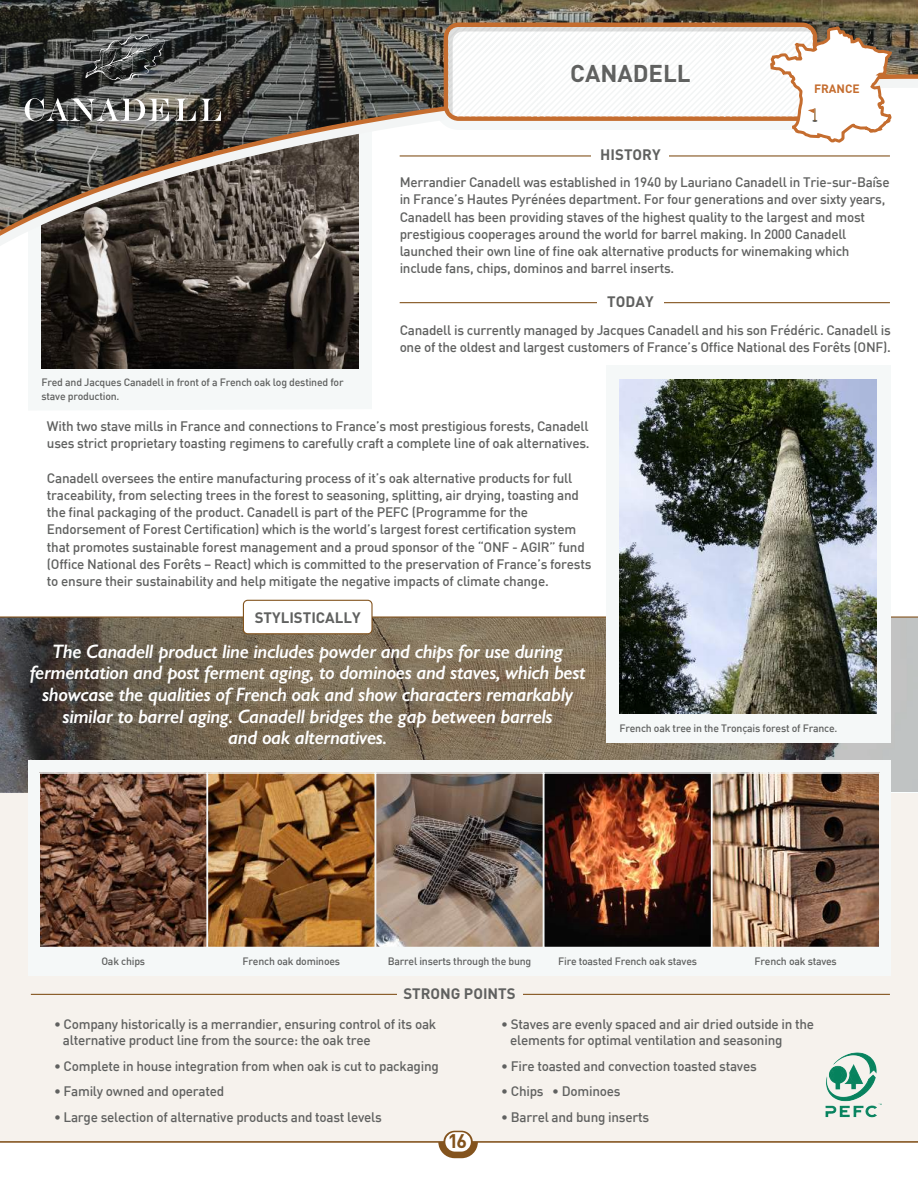
<style>
.page{position:relative;width:918px;height:1188px;background:#fff}
.page>*{position:absolute;margin:0;border:0;box-sizing:border-box;transform-origin:0 0}
.t1{font:700 24px "DIN";color:#606160}
.t2{font:italic 600 19.5px/21.8px "Gill Sans";letter-spacing:-.02em;color:#fff;text-align:center}
.t3{font:700 19.5px "DIN";color:#83531d}
.t4{font:700 15px "DIN";color:#606160}
.t5{font:500 13.5px/17.2px "DIN";letter-spacing:-.02em;color:#606160}
.t6{font:700 12px "DIN";color:#c56d2f}
.t7{font:500 10.5px/13.5px "DIN";letter-spacing:-.02em;color:#606160}
</style>
<div class="page">
<img style="left:42px;top:296px;width:316px;height:73px">
<svg style="left:41px;top:263px;width:318px;height:33px;background:#47413b"></svg>
<svg style="left:41px;top:247px;width:318px;height:16px;background:#5b534b"></svg>
<hr style="left:400px;top:302px;width:490px;height:1px;background:#83531d">
<div style="left:597px;top:293px;width:67px;height:22px;background:#fff"></div>
<svg style="left:0;top:0;width:918px;height:247px"></svg>
<svg style="left:25px;top:98px;width:144px;height:23px"></svg>
<svg style="left:175px;top:99px;width:46px;height:22px"></svg>
<svg style="left:85px;top:35px;width:80px;height:46px;background:#545656"></svg>
<img style="left:0;top:616px;width:918px;height:526px">
<div style="left:243px;top:600px;width:129px;height:34px;background:#fff;border-radius:4px"></div>
<div style="left:243px;top:600px;width:130px;height:34px;border:1px solid #83531d;border-radius:4px"></div>
<div style="left:606px;top:366px;width:284px;height:377px;background:#f5f8f8"></div>
<img style="left:620px;top:380px;width:257px;height:334px">
<svg style="left:448px;top:0;width:445px;height:145px"></svg>
<div style="left:711px;top:772px;width:170px;height:176px;border:2px solid #f5f8f8"></div>
<div style="left:543px;top:772px;width:169px;height:176px;border:2px solid #f5f8f8"></div>
<div style="left:375px;top:772px;width:169px;height:176px;border:2px solid #f5f8f8"></div>
<div style="left:207px;top:772px;width:169px;height:176px;border:2px solid #f5f8f8"></div>
<div style="left:39px;top:772px;width:169px;height:176px;border:2px solid #f5f8f8"></div>
<svg style="left:438px;top:1142px;width:40px;height:16px"></svg>
<svg style="left:443px;top:1131px;width:30px;height:22px"></svg>
<div style="left:445px;top:1132px;width:26px;height:20px;background:#fff;border-radius:10px"></div>
<h1 class="t1" style="left:570px;top:57px;width:122px">CANADELL</h1>
<p class="t4" style="left:600px;top:145px;width:62px">HISTORY</p>
<p class="t6" style="left:814px;top:81px;width:47px">FRANCE</p>
<p class="t5" style="left:400px;top:173px;width:491px">Merrandier Canadell was established in 1940 by Lauriano Canadell in Trie-sur-Baîse in France’s Hautes Pyrénées department. For four generations and over sixty years, Canadell has been providing staves of the highest quality to the largest and most prestigious cooperages around the world for barrel making. In 2000 Canadell launched their own line of fine oak alternative products for winemaking which include fans, chips, dominos and barrel inserts.</p>
<p class="t7" style="left:42px;top:375px;width:304px">Fred and Jacques Canadell in front of a French oak log destined for stave production.</p>
<p class="t4" style="left:607px;top:291px;width:48px">TODAY</p>
<p class="t5" style="left:400px;top:321px;width:493px">Canadell is currently managed by Jacques Canadell and his son Frédéric. Canadell is one of the oldest and largest customers of France’s Office National des Forêts (ONF).</p>
<p class="t5" style="left:47px;top:417px;width:544px">With two stave mills in France and connections to France’s most prestigious forests, Canadell uses strict proprietary toasting regimens to carefully craft a complete line of oak alternatives.</p>
<p class="t5" style="left:47px;top:469px;width:546px">Canadell oversees the entire manufacturing process of it’s oak alternative products for full traceability, from selecting trees in the forest to seasoning, splitting, air drying, toasting and the final packaging of the product. Canadell is part of the PEFC (Programme for the Endorsement of Forest Certification) which is the world’s largest forest certification system that promotes sustainable forest management and a proud sponsor of the “ONF - AGIR” fund (Office National des Forêts – React) which is committed to the preservation of France’s forests to ensure their sustainability and help mitigate the negative impacts of climate change.</p>
<p class="t4" style="left:255px;top:607px;width:107px">STYLISTICALLY</p>
<p class="t2" style="left:30px;top:640px;width:557px">The Canadell product line includes powder and chips for use during fermentation and post ferment aging, to dominoes and staves, which best showcase the qualities of French oak and show characters remarkably similar to barrel aging. Canadell bridges the gap between barrels<br>and oak alternatives.</p>
<p class="t7" style="left:620px;top:721px;width:219px">French oak tree in the Tronçais forest of France.</p>
<p class="t7" style="left:101px;top:954px;width:45px">Oak chips</p>
<p class="t7" style="left:243px;top:954px;width:99px">French oak dominoes</p>
<p class="t7" style="left:388px;top:954px;width:145px">Barrel inserts through the bung</p>
<p class="t7" style="left:558px;top:954px;width:140px">Fire toasted French oak staves</p>
<p class="t7" style="left:755px;top:954px;width:84px">French oak staves</p>
<p class="t4" style="left:403px;top:983px;width:114px">STRONG POINTS</p>
<p class="t5" style="left:63px;top:1015px;width:375px;line-height:16.5px;text-indent:-9px">• Company historically is a merrandier, ensuring control of its oak alternative product line from the source: the oak tree</p>
<p class="t5" style="left:54px;top:1057px;width:386px">• Complete in house integration from when oak is cut to packaging</p>
<p class="t5" style="left:54px;top:1082px;width:172px">• Family owned and operated</p>
<p class="t5" style="left:54px;top:1108px;width:329px">• Large selection of alternative products and toast levels</p>
<p class="t5" style="left:510px;top:1015px;width:306px;line-height:16.5px;text-indent:-9px">• Staves are evenly spaced and air dried outside in the elements for optimal ventilation and seasoning</p>
<p class="t5" style="left:501px;top:1057px;width:257px">• Fire toasted and convection toasted staves</p>
<p class="t5" style="left:501px;top:1082px;width:121px">• Chips • Dominoes</p>
<p class="t5" style="left:501px;top:1108px;width:149px">• Barrel and bung inserts</p>
<h2 class="t3" style="left:448px;top:1128px;width:21px">16</h2>
</div>
